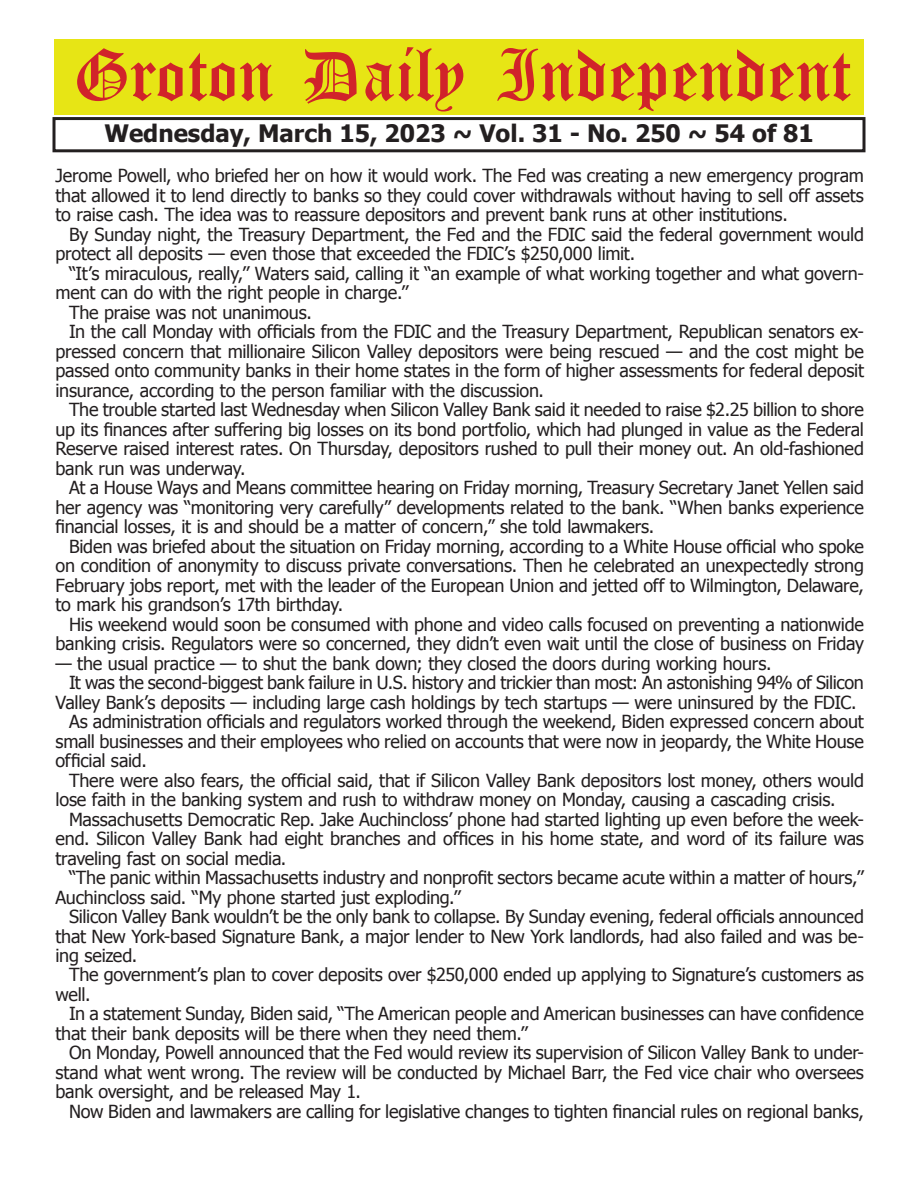
<style>
.page{position:relative;width:918px;height:1188px;background:#fff}
.page>*{position:absolute;margin:0;border:0;box-sizing:border-box;transform-origin:0 0}
.t1{font:54px "Old English Five";color:#d1232a}
.t2{font:700 24px "Tahoma";color:#231f20}
.t3{font:18px/19.5px "Tahoma";letter-spacing:-.01em;color:#231f20;text-align:justify}
</style>
<div class="page">
<div style="left:52px;top:117px;width:814px;height:35px;border:3px solid #231f20"></div>
<div style="left:54px;top:40px;width:810px;height:75px;background:#e7e515"></div>
<h1 class="t1" style="left:73px;top:50px;width:779px">Groton Daily Independent</h1>
<h2 class="t2" style="left:104px;top:116px;width:711px">Wednesday, March 15, 2023 ~ Vol. 31 - No. 250 ~ 54 of 81</h2>
<p class="t3" style="left:56px;top:165px;width:810px">Jerome Powell, who briefed her on how it would work. The Fed was creating a new emergency program that allowed it to lend directly to banks so they could cover withdrawals without having to sell off assets to raise cash. The idea was to reassure depositors and prevent bank runs at other institutions.</p>
<p class="t3" style="left:56px;top:224px;width:810px;text-indent:14px">By Sunday night, the Treasury Department, the Fed and the FDIC said the federal government would protect all deposits — even those that exceeded the FDIC’s $250,000 limit.</p>
<p class="t3" style="left:69px;top:263px;width:796px">“It’s miraculous, really,’’ Waters said, calling it “an example of what working together and what govern-</p>
<p class="t3" style="left:56px;top:282px;width:355px">ment can do with the right people in charge.’’</p>
<p class="t3" style="left:69px;top:302px;width:244px">The praise was not unanimous.</p>
<p class="t3" style="left:69px;top:321px;width:796px">In the call Monday with officials from the FDIC and the Treasury Department, Republican senators ex-</p>
<p class="t3" style="left:56px;top:341px;width:810px">pressed concern that millionaire Silicon Valley depositors were being rescued — and the cost might be</p>
<p class="t3" style="left:56px;top:360px;width:810px">passed onto community banks in their home states in the form of higher assessments for federal deposit</p>
<p class="t3" style="left:56px;top:380px;width:490px">insurance, according to the person familiar with the discussion.</p>
<p class="t3" style="left:69px;top:399px;width:797px">The trouble started last Wednesday when Silicon Valley Bank said it needed to raise $2.25 billion to shore</p>
<p class="t3" style="left:56px;top:419px;width:810px">up its finances after suffering big losses on its bond portfolio, which had plunged in value as the Federal</p>
<p class="t3" style="left:56px;top:438px;width:810px">Reserve raised interest rates. On Thursday, depositors rushed to pull their money out. An old-fashioned</p>
<p class="t3" style="left:56px;top:458px;width:192px">bank run was underway.</p>
<p class="t3" style="left:69px;top:477px;width:796px">At a House Ways and Means committee hearing on Friday morning, Treasury Secretary Janet Yellen said</p>
<p class="t3" style="left:56px;top:497px;width:810px">her agency was “monitoring very carefully” developments related to the bank. “When banks experience</p>
<p class="t3" style="left:56px;top:516px;width:600px">financial losses, it is and should be a matter of concern,” she told lawmakers.</p>
<p class="t3" style="left:69px;top:536px;width:797px">Biden was briefed about the situation on Friday morning, according to a White House official who spoke</p>
<p class="t3" style="left:56px;top:555px;width:810px">on condition of anonymity to discuss private conversations. Then he celebrated an unexpectedly strong</p>
<p class="t3" style="left:56px;top:575px;width:810px">February jobs report, met with the leader of the European Union and jetted off to Wilmington, Delaware,</p>
<p class="t3" style="left:56px;top:594px;width:289px">to mark his grandson’s 17th birthday.</p>
<p class="t3" style="left:69px;top:613px;width:797px">His weekend would soon be consumed with phone and video calls focused on preventing a nationwide</p>
<p class="t3" style="left:56px;top:633px;width:810px">banking crisis. Regulators were so concerned, they didn’t even wait until the close of business on Friday</p>
<p class="t3" style="left:56px;top:652px;width:718px">— the usual practice — to shut the bank down; they closed the doors during working hours.</p>
<p class="t3" style="left:69px;top:672px;width:796px">It was the second-biggest bank failure in U.S. history and trickier than most: An astonishing 94% of Silicon</p>
<p class="t3" style="left:56px;top:691px;width:803px">Valley Bank’s deposits — including large cash holdings by tech startups — were uninsured by the FDIC.</p>
<p class="t3" style="left:69px;top:711px;width:796px">As administration officials and regulators worked through the weekend, Biden expressed concern about</p>
<p class="t3" style="left:56px;top:730px;width:810px">small businesses and their employees who relied on accounts that were now in jeopardy, the White House</p>
<p class="t3" style="left:56px;top:750px;width:93px">official said.</p>
<p class="t3" style="left:69px;top:769px;width:796px">There were also fears, the official said, that if Silicon Valley Bank depositors lost money, others would</p>
<p class="t3" style="left:56px;top:789px;width:782px">lose faith in the banking system and rush to withdraw money on Monday, causing a cascading crisis.</p>
<p class="t3" style="left:69px;top:808px;width:796px">Massachusetts Democratic Rep. Jake Auchincloss’ phone had started lighting up even before the week-</p>
<p class="t3" style="left:56px;top:828px;width:810px">end. Silicon Valley Bank had eight branches and offices in his home state, and word of its failure was</p>
<p class="t3" style="left:56px;top:847px;width:232px">traveling fast on social media.</p>
<p class="t3" style="left:69px;top:867px;width:797px">“The panic within Massachusetts industry and nonprofit sectors became acute within a matter of hours,’’</p>
<p class="t3" style="left:56px;top:886px;width:407px">Auchincloss said. “My phone started just exploding.’’</p>
<p class="t3" style="left:69px;top:906px;width:796px">Silicon Valley Bank wouldn’t be the only bank to collapse. By Sunday evening, federal officials announced</p>
<p class="t3" style="left:56px;top:925px;width:810px">that New York-based Signature Bank, a major lender to New York landlords, had also failed and was be-</p>
<p class="t3" style="left:56px;top:945px;width:83px">ing seized.</p>
<p class="t3" style="left:69px;top:964px;width:796px">The government’s plan to cover deposits over $250,000 ended up applying to Signature’s customers as</p>
<p class="t3" style="left:56px;top:984px;width:37px">well.</p>
<p class="t3" style="left:69px;top:1003px;width:797px">In a statement Sunday, Biden said, “The American people and American businesses can have confidence</p>
<p class="t3" style="left:56px;top:1023px;width:474px">that their bank deposits will be there when they need them.’’</p>
<p class="t3" style="left:69px;top:1042px;width:796px">On Monday, Powell announced that the Fed would review its supervision of Silicon Valley Bank to under-</p>
<p class="t3" style="left:56px;top:1062px;width:810px">stand what went wrong. The review will be conducted by Michael Barr, the Fed vice chair who oversees</p>
<p class="t3" style="left:56px;top:1081px;width:307px">bank oversight, and be released May 1.</p>
<p class="t3" style="left:69px;top:1101px;width:797px">Now Biden and lawmakers are calling for legislative changes to tighten financial rules on regional banks,</p>
</div>
